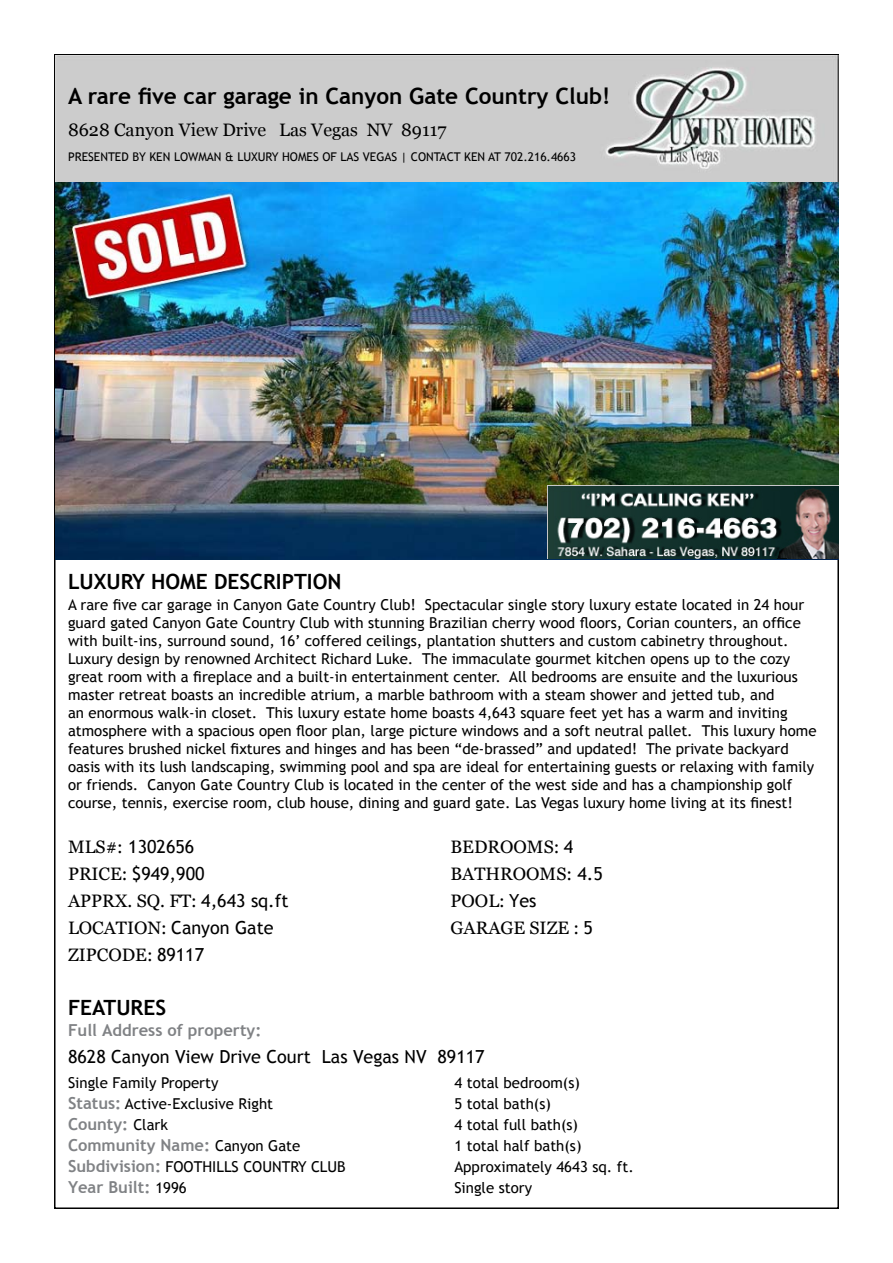
<style>
.page{position:relative;width:893px;height:1263px;background:#fff}
.page>*{position:absolute;margin:0;border:0;box-sizing:border-box;transform-origin:0 0}
.t1{font:700 22.5px "Trebuchet MS";color:#000}
.t2{font:700 21px "Trebuchet MS";color:#000}
.t3{font:18px "Georgia";color:#000}
.t4{font:18px "Trebuchet MS";color:#000}
.t5{font:700 16.5px/21px "Trebuchet MS";color:#808285}
.t6{font:15px/18px "Trebuchet MS";color:#000}
.t7{font:12px "Trebuchet MS";color:#000}
.s1{font-family:"Georgia"}
.s2{font-family:"Trebuchet MS"}
.s3{font-weight:700;font-size:16.5px;color:#808285}
.s4{font-weight:400;font-size:15px;color:#000}
</style>
<div class="page">
<img style="left:55px;top:56px;width:784px;height:503px">
<img style="left:548px;top:485px;width:291px;height:74px">
<h1 class="t1" style="left:68px;top:82px;width:544px">A rare five car garage in Canyon Gate Country Club!</h1>
<p class="t3" style="left:68px;top:119px;width:380px">8628 Canyon View Drive Las Vegas NV 89117</p>
<p class="t7" style="left:68px;top:150px;width:510px">Presented by Ken Lowman &amp; Luxury Homes of Las Vegas | Contact Ken at 702.216.4663</p>
<h2 class="t2" style="left:68px;top:568px;width:275px">Luxury Home description</h2>
<p class="t6" style="left:68px;top:596px;width:750px">A rare five car garage in Canyon Gate Country Club! Spectacular single story luxury estate located in 24 hour guard gated Canyon Gate Country Club with stunning Brazilian cherry wood floors, Corian counters, an office with built-ins, surround sound, 16’ coffered ceilings, plantation shutters and custom cabinetry throughout.<br>Luxury design by renowned Architect Richard Luke. The immaculate gourmet kitchen opens up to the cozy great room with a fireplace and a built-in entertainment center. All bedrooms are ensuite and the luxurious master retreat boasts an incredible atrium, a marble bathroom with a steam shower and jetted tub, and<br>an enormous walk-in closet. This luxury estate home boasts 4,643 square feet yet has a warm and inviting atmosphere with a spacious open floor plan, large picture windows and a soft neutral pallet. This luxury home features brushed nickel fixtures and hinges and has been “de-brassed” and updated! The private backyard oasis with its lush landscaping, swimming pool and spa are ideal for entertaining guests or relaxing with family or friends. Canyon Gate Country Club is located in the center of the west side and has a championship golf course, tennis, exercise room, club house, dining and guard gate. Las Vegas luxury home living at its finest!</p>
<p class="t4" style="left:68px;top:836px;width:128px"><span class="s1">MLS#:</span> 1302656</p>
<p class="t3" style="left:451px;top:837px;width:124px">BEDROOMS: <span class="s2">4</span></p>
<p class="t4" style="left:68px;top:863px;width:138px"><span class="s1">PRICE:</span> $949,900</p>
<p class="t3" style="left:451px;top:864px;width:154px">BATHROOMS: <span class="s2">4.5</span></p>
<p class="t3" style="left:68px;top:891px;width:222px">APPRX. SQ. FT: <span class="s2">4,643 sq.ft</span></p>
<p class="t3" style="left:451px;top:891px;width:87px">POOL: <span class="s2">Yes</span></p>
<p class="t4" style="left:68px;top:917px;width:207px"><span class="s1">LOCATION:</span> Canyon Gate</p>
<p class="t3" style="left:451px;top:918px;width:144px">GARAGE SIZE : <span class="s2">5</span></p>
<p class="t3" style="left:68px;top:945px;width:138px">ZIPCODE: <span class="s2">89117</span></p>
<h2 class="t2" style="left:68px;top:995px;width:100px">features</h2>
<p class="t5" style="left:68px;top:1020px;width:195px">Full Address of property:</p>
<p class="t4" style="left:68px;top:1046px;width:418px">8628 Canyon View Drive Court Las Vegas NV 89117</p>
<p class="t6" style="left:68px;top:1072px;width:207px;line-height:21px">Single Family Property<br><span class="s3">Status:</span> Active-Exclusive Right</p>
<p class="t5" style="left:68px;top:1113px;width:234px">County: <span class="s4">Clark<br></span>Community Name: <span class="s4">Canyon Gate<br></span>Subdivision: <span class="s4">FOOT</span></p>
<p class="t6" style="left:202px;top:1158px;width:60px">HILLS COUNTRY</p>
<p class="t6" style="left:311px;top:1158px;width:26px">CLUB</p>
<p class="t5" style="left:68px;top:1176px;width:120px">Year Built: <span class="s4">1996</span></p>
<p class="t6" style="left:454px;top:1072px;width:181px;line-height:21px">4 total bedroom(s)<br>5 total bath(s)<br>4 total full bath(s)<br>1 total half bath(s)<br>Approximately 4643 sq. ft.<br>Single story</p>
</div>
